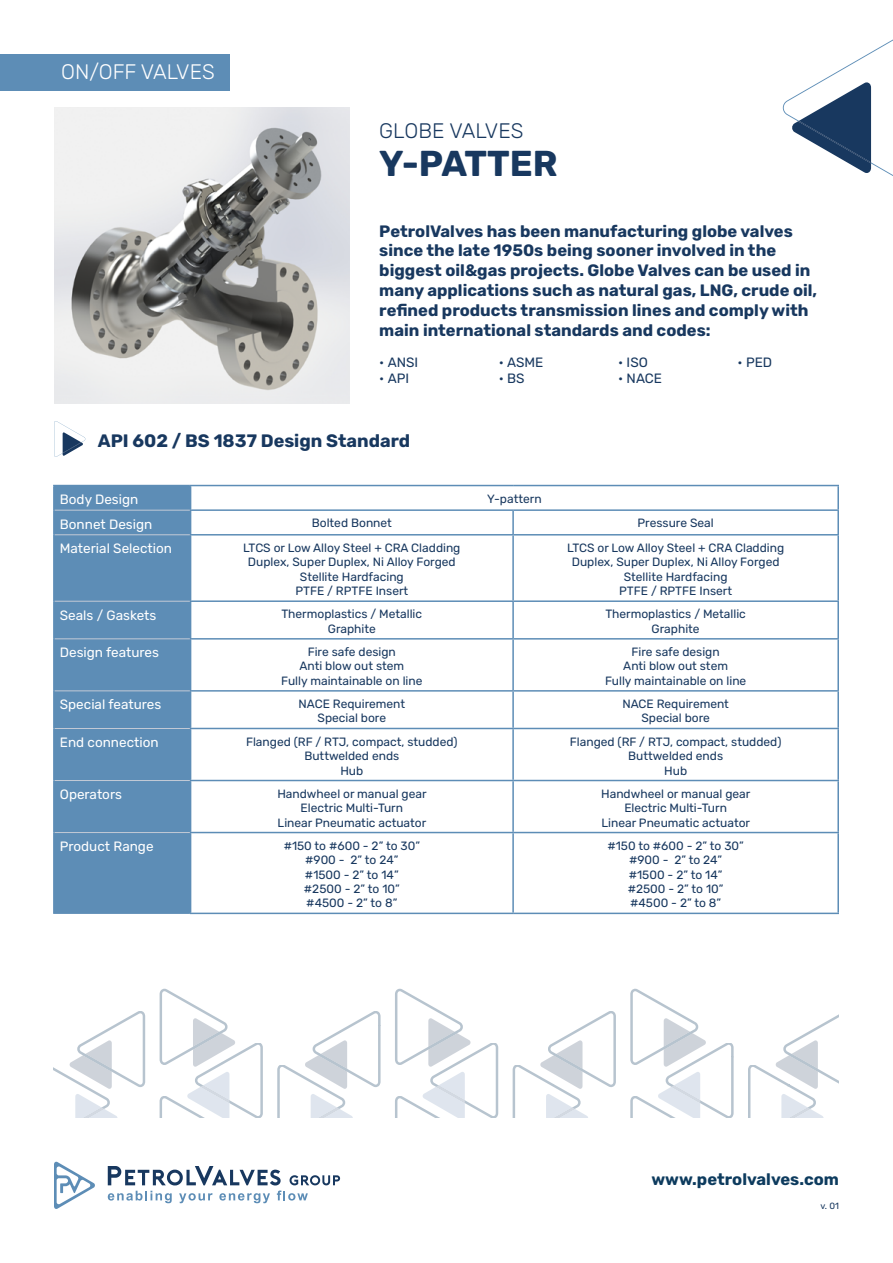
<style>
.page{position:relative;width:893px;height:1263px;background:#fff}
.page>*{position:absolute;margin:0;border:0;box-sizing:border-box;transform-origin:0 0}
.t1{font:700 36px "Rubik";color:#18385f}
.t2{font:300 21px "Rubik";color:#fff}
.t3{font:300 21px "Rubik";color:#18385f}
.t4{font:700 18px "Rubik";color:#18385f}
.t5{font:700 16.5px/19.8px "Rubik";color:#18385f}
.t6{font:700 16.5px "Rubik";color:#0d3b5e}
.t7{font:13.5px "Rubik";color:#fff}
.t8{font:13.5px "Rubik";color:#18385f}
.t9{font:12px/14.4px "Rubik";color:#18385f;text-align:center}
.t10{font:9px "Rubik";color:#18385f}
</style>
<div class="page">
<svg style="left:395px;top:989px;width:103px;height:129px"></svg>
<svg style="left:513px;top:1012px;width:103px;height:106px"></svg>
<svg style="left:630px;top:989px;width:104px;height:129px"></svg>
<svg style="left:748px;top:1014px;width:91px;height:104px"></svg>
<svg style="left:54px;top:989px;width:327px;height:220px"></svg>
<svg style="left:783px;top:39px;width:110px;height:137px"></svg>
<div style="left:0;top:54px;width:230px;height:36px;background:#5d8db6"></div>
<svg style="left:54px;top:421px;width:31px;height:36px"></svg>
<img style="left:54px;top:108px;width:295px;height:295px">
<div style="left:55px;top:486px;width:135px;height:427px;background:#5d8db6"></div>
<hr style="left:512px;top:511px;width:2px;height:23px;background:#5d8db6">
<hr style="left:512px;top:535px;width:2px;height:65px;background:#5d8db6">
<hr style="left:190px;top:600px;width:323px;height:2px;background:#5d8db6">
<hr style="left:513px;top:600px;width:326px;height:2px;background:#5d8db6">
<hr style="left:512px;top:602px;width:2px;height:36px;background:#5d8db6">
<hr style="left:190px;top:638px;width:323px;height:2px;background:#5d8db6">
<hr style="left:513px;top:638px;width:326px;height:2px;background:#5d8db6">
<hr style="left:512px;top:640px;width:2px;height:50px;background:#5d8db6">
<hr style="left:190px;top:690px;width:323px;height:2px;background:#5d8db6">
<hr style="left:513px;top:690px;width:326px;height:2px;background:#5d8db6">
<hr style="left:512px;top:692px;width:2px;height:36px;background:#5d8db6">
<hr style="left:190px;top:728px;width:323px;height:1px;background:#5d8db6">
<hr style="left:513px;top:728px;width:326px;height:1px;background:#5d8db6">
<hr style="left:512px;top:729px;width:2px;height:51px;background:#5d8db6">
<hr style="left:190px;top:780px;width:323px;height:1px;background:#5d8db6">
<hr style="left:513px;top:780px;width:326px;height:1px;background:#5d8db6">
<hr style="left:512px;top:781px;width:2px;height:51px;background:#5d8db6">
<hr style="left:512px;top:833px;width:2px;height:80px;background:#5d8db6">
<hr style="left:53px;top:485px;width:137px;height:1px;background:#5d8db6">
<hr style="left:53px;top:913px;width:137px;height:1px;background:#5d8db6">
<hr style="left:53px;top:486px;width:2px;height:24px;background:#5d8db6">
<hr style="left:53px;top:510px;width:2px;height:25px;background:#5d8db6">
<hr style="left:53px;top:535px;width:2px;height:66px;background:#5d8db6">
<hr style="left:53px;top:601px;width:2px;height:38px;background:#5d8db6">
<hr style="left:53px;top:639px;width:2px;height:52px;background:#5d8db6">
<hr style="left:53px;top:691px;width:2px;height:37px;background:#5d8db6">
<hr style="left:53px;top:728px;width:2px;height:52px;background:#5d8db6">
<hr style="left:53px;top:780px;width:2px;height:52px;background:#5d8db6">
<hr style="left:53px;top:832px;width:2px;height:81px;background:#5d8db6">
<hr style="left:837px;top:511px;width:2px;height:23px;background:#5d8db6">
<hr style="left:190px;top:535px;width:1px;height:65px;background:#5d8db6">
<hr style="left:837px;top:535px;width:2px;height:65px;background:#5d8db6">
<hr style="left:190px;top:602px;width:1px;height:36px;background:#5d8db6">
<hr style="left:837px;top:602px;width:2px;height:36px;background:#5d8db6">
<hr style="left:190px;top:640px;width:1px;height:50px;background:#5d8db6">
<hr style="left:837px;top:640px;width:2px;height:50px;background:#5d8db6">
<hr style="left:190px;top:692px;width:1px;height:36px;background:#5d8db6">
<hr style="left:837px;top:692px;width:2px;height:36px;background:#5d8db6">
<hr style="left:190px;top:729px;width:1px;height:51px;background:#5d8db6">
<hr style="left:837px;top:729px;width:2px;height:51px;background:#5d8db6">
<hr style="left:190px;top:781px;width:1px;height:51px;background:#5d8db6">
<hr style="left:837px;top:781px;width:2px;height:51px;background:#5d8db6">
<hr style="left:190px;top:832px;width:323px;height:1px;background:#5d8db6">
<hr style="left:190px;top:833px;width:1px;height:80px;background:#5d8db6">
<hr style="left:513px;top:832px;width:326px;height:1px;background:#5d8db6">
<hr style="left:837px;top:833px;width:2px;height:80px;background:#5d8db6">
<hr style="left:190px;top:913px;width:323px;height:1px;background:#5d8db6">
<hr style="left:513px;top:913px;width:326px;height:1px;background:#5d8db6">
<hr style="left:190px;top:534px;width:323px;height:1px;background:#5d8db6">
<hr style="left:513px;top:534px;width:326px;height:1px;background:#5d8db6">
<hr style="left:190px;top:485px;width:323px;height:1px;background:#5d8db6">
<svg style="left:190px;top:486px;width:1px;height:48px"></svg>
<hr style="left:513px;top:485px;width:326px;height:1px;background:#5d8db6">
<hr style="left:837px;top:486px;width:2px;height:23px;background:#5d8db6">
<hr style="left:190px;top:509px;width:323px;height:2px;background:#5d8db6">
<hr style="left:513px;top:509px;width:326px;height:2px;background:#5d8db6">
<hr style="left:55px;top:510px;width:135px;height:1px;background:#c3cad6">
<hr style="left:55px;top:534px;width:135px;height:1px;background:#c3cad6">
<hr style="left:55px;top:601px;width:135px;height:1px;background:#c3cad6">
<hr style="left:55px;top:638px;width:135px;height:1px;background:#c3cad6">
<hr style="left:55px;top:690px;width:135px;height:1px;background:#c3cad6">
<hr style="left:55px;top:728px;width:135px;height:1px;background:#c3cad6">
<hr style="left:55px;top:780px;width:135px;height:1px;background:#c3cad6">
<hr style="left:55px;top:832px;width:135px;height:1px;background:#c3cad6">
<h2 class="t2" style="left:61px;top:60px;width:155px">ON/OFF VALVES</h2>
<h2 class="t3" style="left:379px;top:119px;width:146px">GLOBE VALVES</h2>
<h1 class="t1" style="left:379px;top:143px;width:180px">Y-PATTER</h1>
<p class="t5" style="left:379px;top:221px;width:439px">PetrolValves has been manufacturing globe valves since the late 1950s being sooner involved in the biggest oil&amp;gas projects. Globe Valves can be used in many applications such as natural gas, LNG, crude oil, refined products transmission lines and comply with main international standards and codes:</p>
<p class="t8" style="left:379px;top:354px;width:41px">• ANSI</p>
<p class="t8" style="left:379px;top:371px;width:31px">• API</p>
<p class="t8" style="left:499px;top:354px;width:46px">• ASME</p>
<p class="t8" style="left:499px;top:371px;width:27px">• BS</p>
<p class="t8" style="left:618px;top:354px;width:31px">• ISO</p>
<p class="t8" style="left:618px;top:371px;width:45px">• NACE</p>
<p class="t8" style="left:737px;top:354px;width:36px">• PED</p>
<h3 class="t4" style="left:98px;top:431px;width:314px">API 602 / BS 1837 Design Standard</h3>
<p class="t7" style="left:60px;top:492px;width:80px">Body Design</p>
<p class="t9" style="left:487px;top:492px;width:56px">Y-pattern</p>
<p class="t7" style="left:60px;top:517px;width:94px">Bonnet Design</p>
<p class="t9" style="left:312px;top:516px;width:82px">Bolted Bonnet</p>
<p class="t9" style="left:638px;top:516px;width:78px">Pressure Seal</p>
<p class="t7" style="left:60px;top:541px;width:114px">Material Selection</p>
<p class="t9" style="left:243px;top:541px;width:219px">LTCS or Low Alloy Steel + CRA Cladding<br>Duplex, Super Duplex, Ni Alloy Forged<br>Stellite Hardfacing<br>PTFE / RPTFE Insert</p>
<p class="t9" style="left:567px;top:541px;width:219px">LTCS or Low Alloy Steel + CRA Cladding<br>Duplex, Super Duplex, Ni Alloy Forged<br>Stellite Hardfacing<br>PTFE / RPTFE Insert</p>
<p class="t7" style="left:60px;top:608px;width:98px">Seals / Gaskets</p>
<p class="t9" style="left:282px;top:607px;width:142px">Thermoplastics / Metallic<br>Graphite</p>
<p class="t9" style="left:605px;top:607px;width:142px">Thermoplastics / Metallic<br>Graphite</p>
<p class="t7" style="left:60px;top:645px;width:101px">Design features</p>
<p class="t9" style="left:281px;top:645px;width:143px">Fire safe design<br>Anti blow out stem<br>Fully maintainable on line</p>
<p class="t9" style="left:605px;top:645px;width:143px">Fire safe design<br>Anti blow out stem<br>Fully maintainable on line</p>
<p class="t7" style="left:60px;top:697px;width:103px">Special features</p>
<p class="t9" style="left:299px;top:697px;width:108px">NACE Requirement<br>Special bore</p>
<p class="t9" style="left:622px;top:697px;width:108px">NACE Requirement<br>Special bore</p>
<p class="t7" style="left:60px;top:735px;width:100px">End connection</p>
<p class="t9" style="left:246px;top:735px;width:213px">Flanged (RF / RTJ, compact, studded)<br>Buttwelded ends<br>Hub</p>
<p class="t9" style="left:570px;top:735px;width:213px">Flanged (RF / RTJ, compact, studded)<br>Buttwelded ends<br>Hub</p>
<p class="t7" style="left:60px;top:787px;width:64px">Operators</p>
<p class="t9" style="left:277px;top:787px;width:151px">Handwheel or manual gear<br>Electric Multi-Turn<br>Linear Pneumatic actuator</p>
<p class="t9" style="left:601px;top:787px;width:151px">Handwheel or manual gear<br>Electric Multi-Turn<br>Linear Pneumatic actuator</p>
<p class="t7" style="left:60px;top:839px;width:95px">Product Range</p>
<p class="t9" style="left:284px;top:839px;width:138px">#150 to #600 - 2” to 30” #900 - 2” to 24”<br>#1500 - 2” to 14”<br>#2500 - 2” to 10” #4500 - 2” to 8”</p>
<p class="t9" style="left:607px;top:839px;width:138px">#150 to #600 - 2” to 30” #900 - 2” to 24”<br>#1500 - 2” to 14”<br>#2500 - 2” to 10” #4500 - 2” to 8”</p>
<h3 class="t6" style="left:651px;top:1170px;width:189px">www.petrolvalves.com</h3>
<p class="t10" style="left:820px;top:1201px;width:20px">v. 01</p>
</div>
